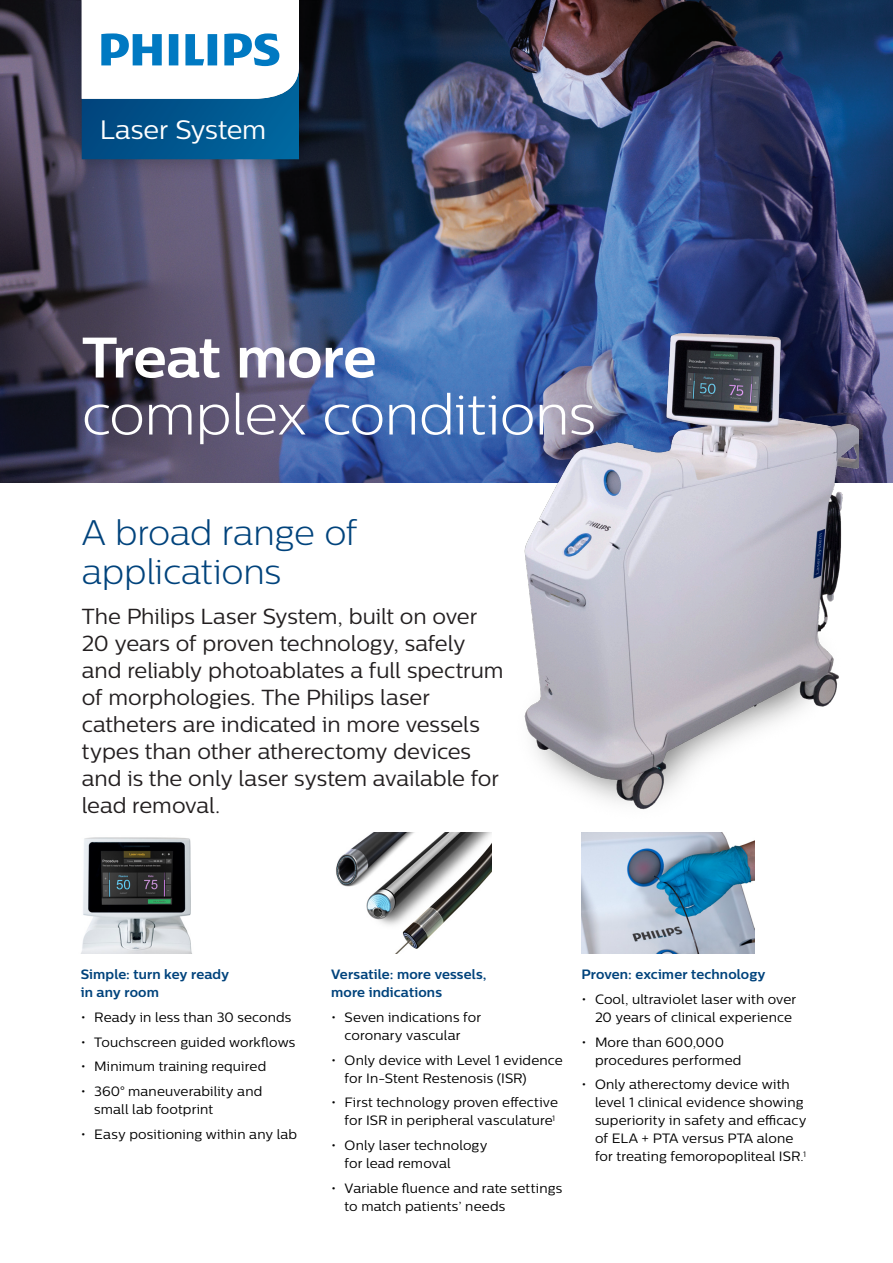
<style>
.page{position:relative;width:893px;height:1263px;background:#fff}
.page>*{position:absolute;margin:0;border:0;box-sizing:border-box;transform-origin:0 0}
.Subhead__10{font:300 57px/57px "Centrale Sans";letter-spacing:-.015em;color:#fff}
.Body__10{font:300 35.25px/39px "Centrale Sans";letter-spacing:-.01em;color:#01437c}
.t1{font:26.55px "Centrale Sans";letter-spacing:-.005em;color:#fff}
.Body__10-2{font:21.75px/27px "Centrale Sans";letter-spacing:-.005em;color:#231f20}
.t2{font:13.5px/18px "Centrale Sans";letter-spacing:.01em;color:#000}
.Body__10-3{font:700 13.5px/18px "Centrale Sans";letter-spacing:.005em;color:#01437c}
.s1{font-weight:700}
</style>
<div class="page">
<img style="left:0;top:0;width:893px;height:483px">
<img style="left:55px;top:0;width:270px;height:186px">
<svg style="left:82px;top:0;width:217px;height:159px"></svg>
<img style="left:463px;top:321px;width:395px;height:489px">
<img style="left:581px;top:832px;width:174px;height:122px">
<img style="left:81px;top:837px;width:111px;height:117px">
<img style="left:336px;top:832px;width:156px;height:122px">
<p class="t1" style="left:100px;top:114px;width:168px">Laser System</p>
<p class="Subhead__10" style="left:82px;top:328px;width:516px"><span class="s1">Treat more </span>complex conditions</p>
<p class="Body__10" style="left:82px;top:513px;width:277px">A broad range of applications</p>
<p class="Body__10-2" style="left:82px;top:603px;width:423px">The Philips Laser System, built on over 20 years of proven technology, safely and reliably photoablates a full spectrum of morphologies. The Philips laser catheters are indicated in more vessels types than other atherectomy devices and is the only laser system available for lead removal.</p>
<p class="Body__10-3" style="left:81px;top:965px;width:150px">Simple: turn key ready in any room</p>
<p class="t2" style="left:81px;top:1008px;width:212px">• Ready in less than 30 seconds</p>
<p class="t2" style="left:81px;top:1033px;width:216px">• Touchscreen guided workflows</p>
<p class="t2" style="left:81px;top:1057px;width:187px">• Minimum training required</p>
<p class="t2" style="left:94px;top:1082px;width:170px;text-indent:-14px">• 360° maneuverability and small lab footprint</p>
<p class="t2" style="left:81px;top:1125px;width:218px">• Easy positioning within any lab</p>
<p class="Body__10-3" style="left:331px;top:965px;width:157px">Versatile: more vessels, more indications</p>
<p class="t2" style="left:331px;top:1008px;width:151px;text-align:center">• Seven indications for coronary vascular</p>
<p class="t2" style="left:345px;top:1051px;width:220px;text-indent:-14px">• Only device with Level 1 evidence for In-Stent Restenosis (ISR)</p>
<p class="t2" style="left:331px;top:1093px;width:228px;text-align:right">• First technology proven effective for ISR in peripheral vasculature<sup>1</sup></p>
<p class="t2" style="left:345px;top:1136px;width:144px;text-indent:-14px">• Only laser technology for lead removal</p>
<p class="t2" style="left:345px;top:1179px;width:219px;text-indent:-14px">• Variable fluence and rate settings to match patients’ needs</p>
<p class="Body__10-3" style="left:581px;top:965px;width:186px">Proven: excimer technology</p>
<p class="t2" style="left:595px;top:990px;width:203px;text-indent:-14px">• Cool, ultraviolet laser with over<br>20 years of clinical experience</p>
<p class="t2" style="left:595px;top:1033px;width:148px;text-indent:-14px">• More than 600,000 procedures performed</p>
<p class="t2" style="left:595px;top:1075px;width:213px;text-indent:-14px">• Only atherectomy device with level 1 clinical evidence showing superiority in safety and efficacy of ELA + PTA versus PTA alone for treating femoropopliteal ISR.<sup>1</sup></p>
</div>
